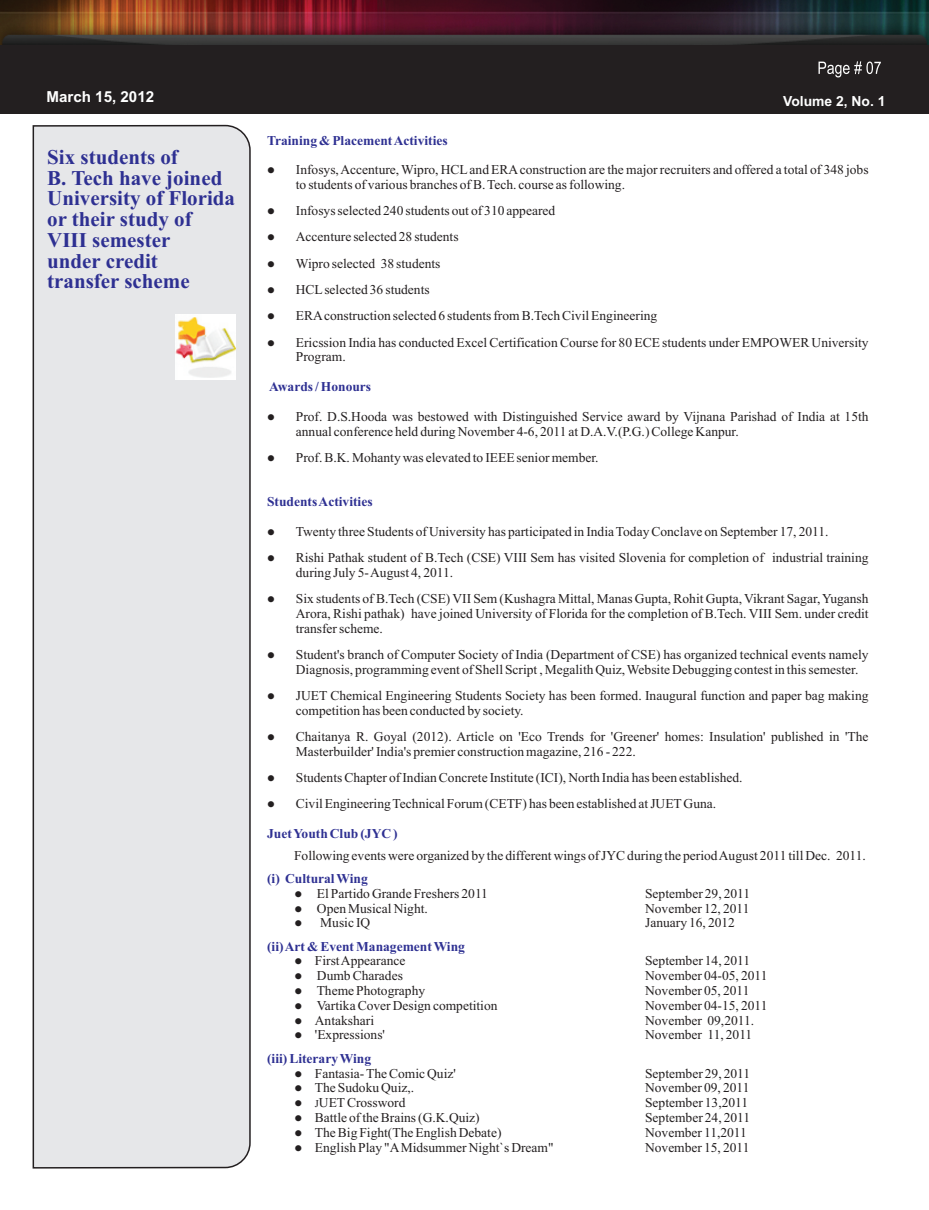
<style>
.page{position:relative;width:929px;height:1210px;background:#fff}
.page>*{position:absolute;margin:0;border:0;box-sizing:border-box;transform-origin:0 0}
.t1{font:700 21px/20.7px "Times New Roman";color:#2e3092}
.t2{font:700 15.15px "Arial";color:#fff}
.t3{font:700 13.95px "Arial";color:#fff}
.t4{font:13.5px/14.7px "Times New Roman";color:#231f20}
.t5{font:700 13.5px "Times New Roman";color:#2e3092}
.t6{font:10.5px "Wingdings";color:#231f20}
.s1{font-size:10.5px}
</style>
<div class="page">
<div style="left:32px;top:124px;width:219px;height:1045px;background:#e6e7e9"></div>
<img style="left:0;top:0;width:929px;height:59px">
<div style="left:1px;top:45px;width:928px;height:68px;background:#231f20"></div>
<svg style="left:818px;top:61px;width:63px;height:16px"></svg>
<img style="left:175px;top:314px;width:60px;height:66px">
<p class="t2" style="left:46px;top:91px;width:109px">March 15, 2012</p>
<p class="t3" style="left:783px;top:96px;width:104px">Volume 2, No. 1</p>
<p class="t5" style="left:267px;top:135px;width:182px">Training &amp; Placement Activities</p>
<h1 class="t1" style="left:47px;top:149px;width:189px">Six students of<br>B. Tech have joined<br>University of Florida or their study of<br>VIII semester<br>under credit transfer scheme</h1>
<p class="t4" style="left:296px;top:163px;width:574px;text-indent:-29px">●Infosys, Accenture, Wipro, HCLand ERAconstruction are the major recruiters and offered a total of 348 jobs to students of various branches of B. Tech. course as following.</p>
<p class="t4" style="left:267px;top:205px;width:290px">●Infosys selected 240 students out of 310 appeared</p>
<p class="t4" style="left:267px;top:231px;width:193px">●Accenture selected 28 students</p>
<p class="t4" style="left:267px;top:257px;width:175px">●Wipro selected 38 students</p>
<p class="t4" style="left:267px;top:283px;width:164px">●HCLselected 36 students</p>
<p class="t4" style="left:267px;top:310px;width:392px">●ERAconstruction selected 6 students from B.Tech Civil Engineering</p>
<p class="t4" style="left:296px;top:336px;width:574px;text-indent:-29px">●Ericssion India has conducted Excel Certification Course for 80 ECE students under EMPOWER University<br>Program.</p>
<p class="t5" style="left:269px;top:382px;width:104px">Awards / Honours</p>
<p class="t4" style="left:296px;top:410px;width:574px;text-indent:-29px">●Prof. D.S.Hooda was bestowed with Distinguished Service award by Vijnana Parishad of India at 15th annual conference held during November 4-6, 2011 at D.A.V.(P.G.) College Kanpur.</p>
<p class="t4" style="left:267px;top:451px;width:333px">●Prof. B.K. Mohanty was elevated to IEEE senior member.</p>
<p class="t5" style="left:267px;top:497px;width:107px">Students Activities</p>
<p class="t4" style="left:267px;top:525px;width:563px">●Twenty three Students of University has participated in India Today Conclave on September 17, 2011.</p>
<p class="t4" style="left:296px;top:551px;width:574px;text-indent:-29px">●Rishi Pathak student of B.Tech (CSE) VIII Sem has visited Slovenia for completion of industrial training during July 5- August 4, 2011.</p>
<p class="t4" style="left:296px;top:592px;width:574px;text-align:justify;text-indent:-29px">●Six students of B.Tech (CSE) VII Sem (Kushagra Mittal, Manas Gupta, Rohit Gupta, Vikrant Sagar, Yugansh Arora, Rishi pathak) have joined University of Florida for the completion of B.Tech. VIII Sem. under credit transfer scheme.</p>
<p class="t4" style="left:296px;top:648px;width:574px;text-indent:-29px">●Student's branch of Computer Society of India (Department of CSE) has organized technical events namely<br>Diagnosis, programming event of Shell Script , Megalith Quiz, Website Debugging contest in this semester.</p>
<p class="t4" style="left:296px;top:689px;width:574px;text-indent:-29px">●JUET Chemical Engineering Students Society has been formed. Inaugural function and paper bag making competition has been conducted by society.</p>
<p class="t4" style="left:296px;top:730px;width:574px;text-indent:-29px">●Chaitanya R. Goyal (2012). Article on 'Eco Trends for 'Greener' homes: Insulation' published in 'The<br>Masterbuilder' India's premier construction magazine, 216 - 222.</p>
<p class="t4" style="left:267px;top:771px;width:477px">●Students Chapter of Indian Concrete Institute (ICI), North India has been established.</p>
<p class="t4" style="left:267px;top:798px;width:451px">●Civil Engineering Technical Forum (CETF) has been established at JUETGuna.</p>
<p class="t4" style="left:294px;top:849px;width:573px">Following events were organized by the different wings of JYC during the period August 2011 till Dec. 2011.</p>
<p class="t5" style="left:267px;top:829px;width:132px">Juet Youth Club (JYC )</p>
<p class="t5" style="left:267px;top:874px;width:102px">(i) Cultural Wing</p>
<p class="t4" style="left:295px;top:887px;width:195px">●El Partido Grande Freshers 2011</p>
<p class="t4" style="left:645px;top:887px;width:107px">September 29, 2011</p>
<p class="t6" style="left:295px;top:919px;width:49px">●</p>
<p class="t4" style="left:317px;top:902px;width:112px">Open Musical Night.</p>
<p class="t4" style="left:645px;top:902px;width:106px">November 12, 2011</p>
<p class="t4" style="left:320px;top:916px;width:52px">Music IQ</p>
<p class="t4" style="left:645px;top:916px;width:91px">January 16, 2012</p>
<p class="t6" style="left:295px;top:904px;width:49px">●</p>
<p class="t5" style="left:267px;top:941px;width:199px">(ii) Art &amp; Event Management Wing</p>
<p class="t4" style="left:295px;top:955px;width:112px">●First Appearance</p>
<p class="t4" style="left:645px;top:955px;width:107px">September 14, 2011</p>
<p class="t6" style="left:295px;top:987px;width:49px">●</p>
<p class="t4" style="left:317px;top:969px;width:88px">Dumb Charades</p>
<p class="t4" style="left:645px;top:969px;width:124px">November 04-05, 2011</p>
<p class="t6" style="left:295px;top:972px;width:49px">●</p>
<p class="t4" style="left:317px;top:984px;width:110px">Theme Photography</p>
<p class="t4" style="left:645px;top:984px;width:106px">November 05, 2011</p>
<p class="t6" style="left:295px;top:1001px;width:49px">●</p>
<p class="t6" style="left:295px;top:1016px;width:49px">●</p>
<p class="t6" style="left:295px;top:1031px;width:49px">●</p>
<p class="t4" style="left:317px;top:999px;width:182px">Vartika Cover Design competition</p>
<p class="t4" style="left:645px;top:999px;width:124px">November 04-15, 2011</p>
<p class="t4" style="left:315px;top:1014px;width:61px">Antakshari</p>
<p class="t4" style="left:645px;top:1014px;width:111px">November 09,2011.</p>
<p class="t4" style="left:315px;top:1029px;width:72px">'Expressions'</p>
<p class="t4" style="left:645px;top:1029px;width:109px">November 11, 2011</p>
<p class="t5" style="left:267px;top:1053px;width:106px">(iii) Literary Wing</p>
<p class="t4" style="left:295px;top:1067px;width:163px">●Fantasia- The Comic Quiz'</p>
<p class="t4" style="left:645px;top:1067px;width:107px">September 29, 2011</p>
<p class="t6" style="left:295px;top:1099px;width:49px">●</p>
<p class="t4" style="left:315px;top:1082px;width:101px">The Sudoku Quiz,.</p>
<p class="t4" style="left:645px;top:1082px;width:106px">November 09, 2011</p>
<p class="t6" style="left:295px;top:1084px;width:49px">●</p>
<p class="t4" style="left:315px;top:1096px;width:92px"><span class="s1">J</span>UETCrossword</p>
<p class="t4" style="left:645px;top:1096px;width:105px">September 13,2011</p>
<p class="t6" style="left:295px;top:1114px;width:49px">●</p>
<p class="t6" style="left:295px;top:1129px;width:49px">●</p>
<p class="t6" style="left:295px;top:1143px;width:49px">●</p>
<p class="t4" style="left:315px;top:1111px;width:166px">Battle of the Brains (G.K.Quiz)</p>
<p class="t4" style="left:645px;top:1111px;width:107px">September 24, 2011</p>
<p class="t4" style="left:315px;top:1126px;width:188px">The Big Fight(The English Debate)</p>
<p class="t4" style="left:645px;top:1126px;width:103px">November 11,2011</p>
<p class="t4" style="left:315px;top:1141px;width:240px">English Play "AMidsummer Night`s Dream"</p>
<p class="t4" style="left:645px;top:1141px;width:106px">November 15, 2011</p>
</div>
